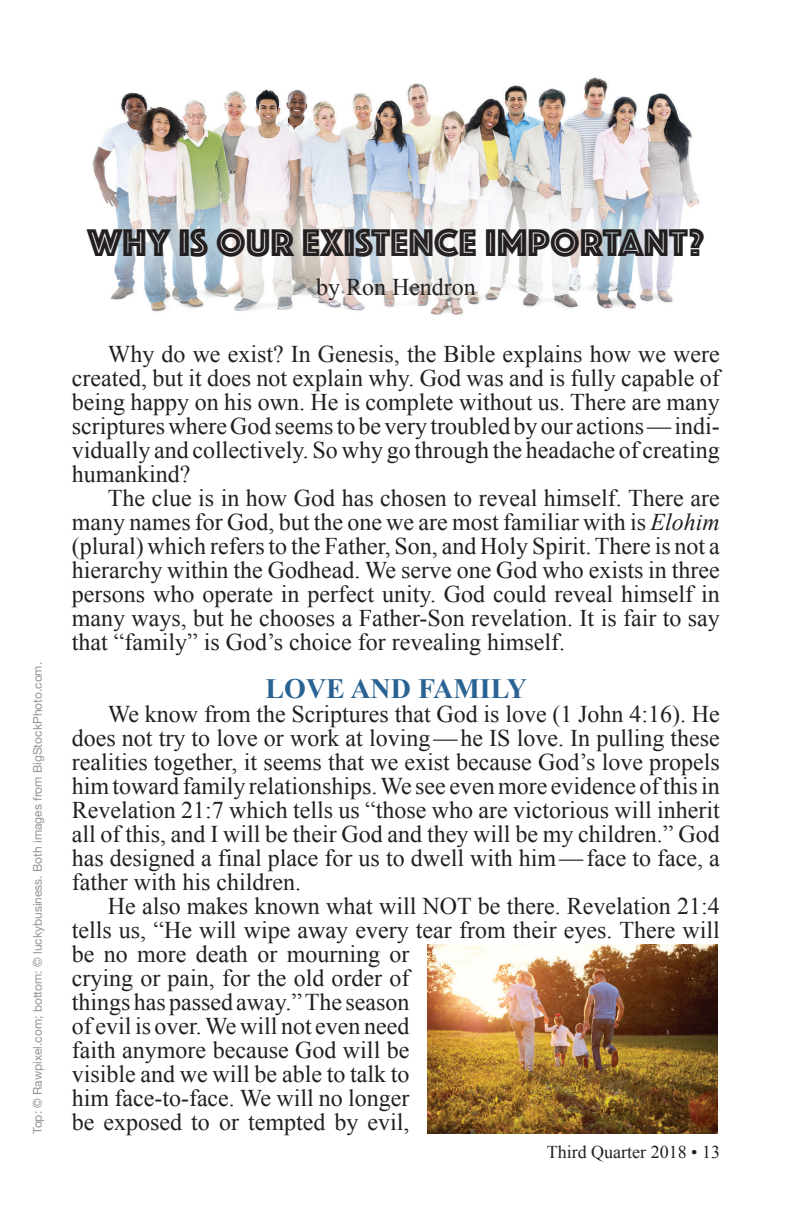
<style>
.page{position:relative;width:792px;height:1224px;background:#fff}
.page>*{position:absolute;margin:0;border:0;box-sizing:border-box;transform-origin:0 0}
.t1{font:40px "Phosphate Inline";color:#231f20}
.t2{font:700 28px "Times New Roman";color:#2a6393}
.t3{font:24px/24px "Times New Roman";color:#231f20;text-align:justify}
.t4{font:18px "Times New Roman";color:#231f20}
.t5{font:12px "Helvetica Neue";color:#939598}
.s1{font-style:italic}
</style>
<div class="page">
<div style="left:0;top:91px;width:792px;height:303px;background:#fff;opacity:.75"></div>
<div style="left:243px;top:199px;width:303px;height:179px;background:#fff;opacity:.5"></div>
<img style="left:427px;top:944px;width:291px;height:190px">
<p class="t5" style="left:29px;top:1134px;width:473px;rotate:-90deg">Top: © Rawpixel.com; bottom: © luckybusiness. Both images from BigStockPhoto.com.</p>
<h1 class="t1" style="left:88px;top:214px;width:618px">WHY IS OUR EXISTENCE IMPORTANT?</h1>
<p class="t3" style="left:316px;top:274px;width:161px">by Ron Hendron</p>
<p class="t3" style="left:72px;top:341px;width:650px;text-indent:36px">Why do we exist? In Genesis, the Bible explains how we were created, but it does not explain why. God was and is fully capable of being happy on his own. He is complete without us. There are many scriptures where God seems to be very troubled by our actions—indi&shy;vidually and collectively. So why go through the headache of creating humankind?</p>
<p class="t3" style="left:72px;top:485px;width:650px;text-indent:36px">The clue is in how God has chosen to reveal himself. There are many names for God, but the one we are most familiar with is <span class="s1">Elohim </span>(plural) which refers to the Father, Son, and Holy Spirit. There is not a hierarchy within the Godhead. We serve one God who exists in three persons who operate in perfect unity. God could reveal himself in many ways, but he chooses a Father-Son revelation. It is fair to say that “family” is God’s choice for revealing himself.</p>
<p class="t2" style="left:266px;top:669px;width:263px">LOVE AND FAMILY</p>
<p class="t3" style="left:72px;top:701px;width:650px;text-indent:36px">We know from the Scriptures that God is love (1 John 4:16). He does not try to love or work at loving—he IS love. In pulling these realities together, it seems that we exist because God’s love propels him toward family relationships. We see even more evidence of this in Revelation 21:7 which tells us “those who are victorious will inherit all of this, and I will be their God and they will be my children.” God has designed a final place for us to dwell with him—face to face, a father with his children.</p>
<p class="t3" style="left:72px;top:893px;width:650px;text-align:left;text-indent:36px">He also makes known what will NOT be there. Revelation 21:4 tells us, “He will wipe away every tear from their eyes. There will be no more death or mourning or<br>crying or pain, for the old order of<br>things has passed away.” The season<br>of evil is over. We will not even need<br>faith anymore because God will be<br>visible and we will be able to talk to<br>him face-to-face. We will no longer<br>be exposed to or tempted by evil,</p>
<p class="t4" style="left:547px;top:1140px;width:175px">Third Quarter 2018 • 13</p>
</div>
